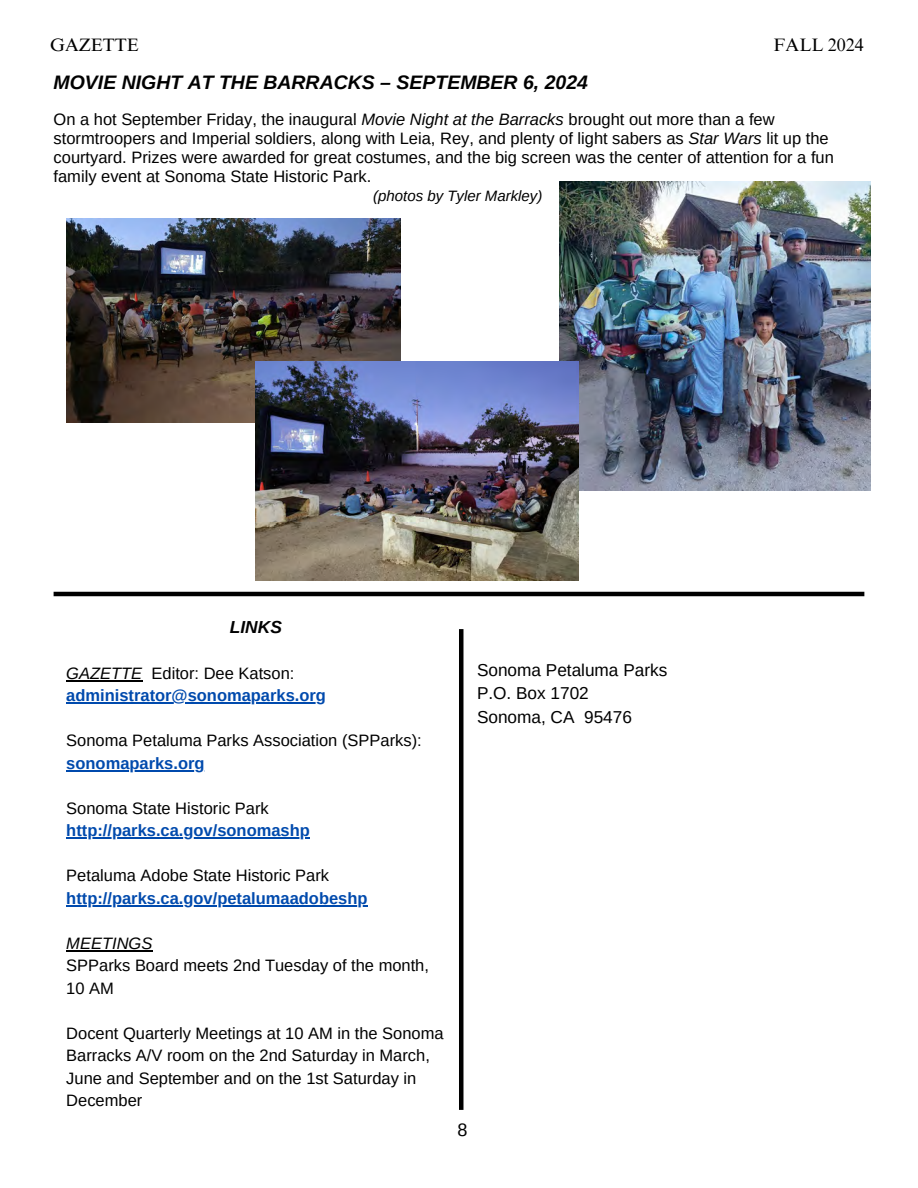
<style>
.page{position:relative;width:918px;height:1188px;background:#fff}
.page>*{position:absolute;margin:0;border:0;box-sizing:border-box;transform-origin:0 0}
.t1{font:italic 700 19.5px "Arimo";color:#000}
.t2{font:18px "Times NRMT Pro";color:#000}
.t3{font:18px "Arimo";color:#000}
.t4{font:italic 700 17.4px "Arimo";color:#000}
.t5{font:17.25px "Arimo";color:#000}
.t6{font:16.5px/22.5px "Arimo";color:#000}
.t7{font:700 16.5px "Arimo";color:#004aad}
.t8{font:italic 16.5px "Arimo";color:#000}
.t9{font:italic 15px "Arimo";color:#000}
.s1{font-style:italic}
</style>
<div class="page">
<hr style="left:459px;top:629px;width:4px;height:481px;background:#000">
<hr style="left:54px;top:592px;width:810px;height:4px;background:#000">
<img style="left:66px;top:219px;width:334px;height:203px">
<img style="left:560px;top:182px;width:310px;height:308px">
<img style="left:256px;top:362px;width:323px;height:218px">
<hr style="left:66px;top:680px;width:76px;height:1px;background:#000">
<hr style="left:66px;top:703px;width:260px;height:1px;background:#004aad">
<hr style="left:66px;top:770px;width:139px;height:1px;background:#004aad">
<hr style="left:66px;top:838px;width:244px;height:1px;background:#004aad">
<hr style="left:66px;top:905px;width:302px;height:1px;background:#004aad">
<hr style="left:66px;top:950px;width:86px;height:1px;background:#000">
<p class="t2" style="left:50px;top:38px;width:90px">GAZETTE</p>
<p class="t2" style="left:773px;top:38px;width:92px">FALL 2024</p>
<p class="t1" style="left:54px;top:71px;width:536px">MOVIE NIGHT AT THE BARRACKS – SEPTEMBER 6, 2024</p>
<p class="t6" style="left:54px;top:109px;width:782px;line-height:19px">On a hot September Friday, the inaugural <span class="s1">Movie Night at the Barracks</span> brought out more than a few stormtroopers and Imperial soldiers, along with Leia, Rey, and plenty of light sabers as <span class="s1">Star Wars</span> lit up the courtyard. Prizes were awarded for great costumes, and the big screen was the center of attention for a fun family event at Sonoma State Historic Park.</p>
<p class="t9" style="left:373px;top:187px;width:171px">(photos by Tyler Markley)</p>
<p class="t4" style="left:230px;top:617px;width:54px">LINKS</p>
<h3 class="t6" style="left:66px;top:662px;width:230px"><span class="s1">GAZETTE</span> Editor: Dee Katson:</h3>
<p class="t7" style="left:66px;top:686px;width:261px">administrator@sonomaparks.org</p>
<p class="t6" style="left:66px;top:729px;width:357px">Sonoma Petaluma Parks Association (SPParks):</p>
<p class="t7" style="left:66px;top:754px;width:140px">sonomaparks.org</p>
<p class="t6" style="left:66px;top:797px;width:204px">Sonoma State Historic Park</p>
<p class="t7" style="left:66px;top:821px;width:245px">http://parks.ca.gov/sonomashp</p>
<p class="t6" style="left:66px;top:864px;width:264px">Petaluma Adobe State Historic Park</p>
<p class="t7" style="left:66px;top:889px;width:303px">http://parks.ca.gov/petalumaadobeshp</p>
<p class="t8" style="left:66px;top:934px;width:88px">MEETINGS</p>
<p class="t6" style="left:66px;top:954px;width:364px">SPParks Board meets 2nd Tuesday of the month,<br>10 AM</p>
<p class="t6" style="left:66px;top:1022px;width:379px">Docent Quarterly Meetings at 10 AM in the Sonoma Barracks A/V room on the 2nd Saturday in March, June and September and on the 1st Saturday in December</p>
<p class="t5" style="left:477px;top:660px;width:192px">Sonoma Petaluma Parks</p>
<p class="t5" style="left:477px;top:684px;width:113px">P.O. Box 1702</p>
<p class="t5" style="left:477px;top:707px;width:156px">Sonoma, CA 95476</p>
<p class="t3" style="left:457px;top:1120px;width:12px">8</p>
</div>
